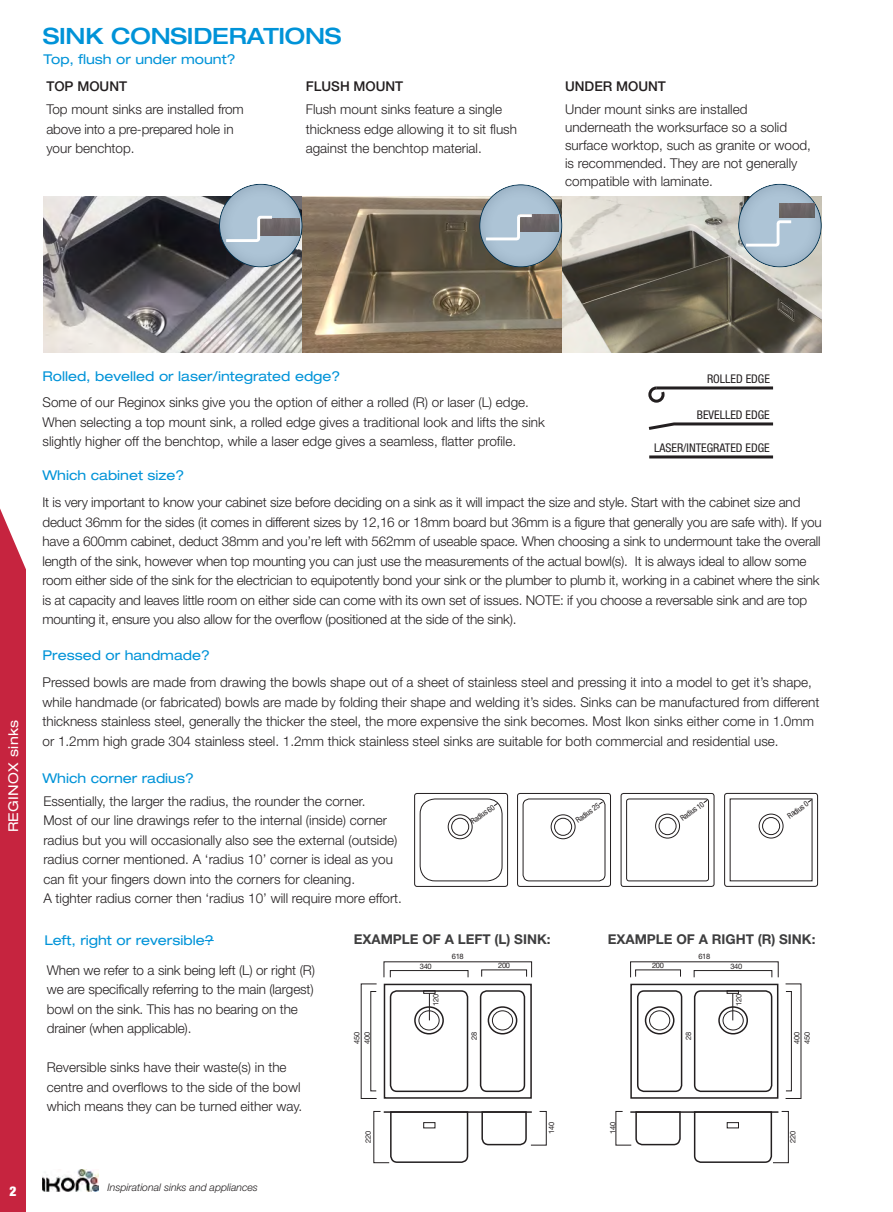
<style>
.page{position:relative;width:893px;height:1212px;background:#fff}
.page>*{position:absolute;margin:0;border:0;box-sizing:border-box;transform-origin:0 0}
.t1{font:500 expanded 22.5px "Helvetica Neue";letter-spacing:-.01em;color:#0093d8}
.t2{font:300 13.5px/19.5px "Helvetica Neue";color:#231f20}
.t3{font:expanded 13.5px "Helvetica Neue";color:#0093d8}
.t4{font:700 13.5px "Helvetica Neue";color:#3e3e3f}
.t5{font:500 13.5px "Helvetica Neue";color:#231f20}
.t6{font:expanded 13.5px "Helvetica Neue";letter-spacing:.025em;color:#fff}
.t7{font:900 condensed 13.5px "Helvetica Neue";color:#fff}
.t8{font:condensed 12px "Helvetica Neue";color:#231f20}
.t9{font:italic 300 10.5px "Helvetica Neue";color:#231f20}
.t10{font:condensed 7.8px "Helvetica Neue";color:#231f20}
.t11{font:7.5px "Helvetica Neue";letter-spacing:-.03em;color:#231f20}
</style>
<div class="page">
<div style="left:0;top:508px;width:26px;height:704px;background:#c6243f"></div>
<img style="left:43px;top:1169px;width:55px;height:22px">
<img style="left:44px;top:196px;width:777px;height:157px">
<div style="left:218px;top:183px;width:85px;height:85px;background:#173048;opacity:.24"></div>
<img style="left:273px;top:219px;width:26px;height:17px">
<div style="left:479px;top:183px;width:83px;height:85px;background:#173048;opacity:.24"></div>
<div style="left:738px;top:183px;width:84px;height:85px;background:#173048;opacity:.24"></div>
<svg style="left:225px;top:214px;width:48px;height:29px"></svg>
<img style="left:533px;top:214px;width:26px;height:17px">
<svg style="left:485px;top:213px;width:48px;height:29px"></svg>
<img style="left:780px;top:204px;width:35px;height:13px">
<svg style="left:745px;top:219px;width:48px;height:29px"></svg>
<svg style="left:648px;top:422px;width:126px;height:8px"></svg>
<hr style="left:649px;top:455px;width:124px;height:3px;background:#231f20">
<hr style="left:656px;top:386px;width:117px;height:3px;background:#231f20">
<svg style="left:648px;top:386px;width:18px;height:17px"></svg>
<hr style="left:384px;top:1111px;width:148px;height:2px;background:#231f20">
<svg style="left:373px;top:1111px;width:96px;height:53px"></svg>
<svg style="left:481px;top:1111px;width:66px;height:35px"></svg>
<div style="left:423px;top:1122px;width:12px;height:6px;border:1px solid #231f20"></div>
<div style="left:390px;top:970px;width:78px;height:7px;border:1px solid #231f20"></div>
<svg style="left:383px;top:983px;width:149px;height:116px"></svg>
<div style="left:423px;top:990px;width:12px;height:4px;border:1px solid #231f20"></div>
<hr style="left:630px;top:1111px;width:148px;height:2px;background:#231f20">
<svg style="left:693px;top:1111px;width:96px;height:53px"></svg>
<svg style="left:615px;top:1111px;width:66px;height:35px"></svg>
<div style="left:727px;top:1122px;width:12px;height:6px;border:1px solid #231f20"></div>
<div style="left:694px;top:970px;width:78px;height:7px;border:1px solid #231f20"></div>
<div style="left:786px;top:991px;width:6px;height:100px;border:1px solid #231f20"></div>
<svg style="left:630px;top:983px;width:149px;height:116px"></svg>
<div style="left:727px;top:990px;width:12px;height:4px;border:1px solid #231f20"></div>
<div style="left:655px;top:814px;width:25px;height:24px;border:1px solid #231f20;border-radius:50%"></div>
<div style="left:659px;top:817px;width:17px;height:18px;border:1px solid #231f20;border-radius:50%"></div>
<div style="left:621px;top:793px;width:93px;height:94px;border:1px solid #231f20;border-radius:3px"></div>
<div style="left:626px;top:798px;width:83px;height:83px;border:1px solid #231f20;border-radius:3px"></div>
<div style="left:724px;top:793px;width:94px;height:94px;border:1px solid #231f20;border-radius:3px"></div>
<div style="left:551px;top:814px;width:24px;height:25px;border:1px solid #231f20;border-radius:50%"></div>
<div style="left:554px;top:818px;width:18px;height:17px;border:1px solid #231f20;border-radius:50%"></div>
<div style="left:517px;top:793px;width:94px;height:94px;border:1px solid #231f20;border-radius:3px"></div>
<div style="left:523px;top:798px;width:82px;height:83px;border:1px solid #231f20;border-radius:6px"></div>
<div style="left:448px;top:814px;width:25px;height:25px;border:1px solid #231f20;border-radius:50%"></div>
<div style="left:451px;top:818px;width:18px;height:17px;border:1px solid #231f20;border-radius:50%"></div>
<div style="left:414px;top:793px;width:94px;height:94px;border:1px solid #231f20;border-radius:3px"></div>
<div style="left:420px;top:798px;width:82px;height:83px;border:1px solid #231f20;border-radius:15px"></div>
<svg style="left:729px;top:798px;width:84px;height:84px"></svg>
<p class="t1" style="left:43px;top:22px;width:300px">SINK CONSIDERATIONS</p>
<p class="t3" style="left:43px;top:51px;width:194px">Top, flush or under mount?</p>
<p class="t5" style="left:46px;top:78px;width:82px">TOP MOUNT</p>
<p class="t2" style="left:46px;top:99px;width:199px">Top mount sinks are installed from above into a pre-prepared hole in your benchtop.</p>
<p class="t5" style="left:306px;top:79px;width:99px">FLUSH MOUNT</p>
<p class="t2" style="left:306px;top:99px;width:213px">Flush mount sinks feature a single thickness edge allowing it to sit flush against the benchtop material.</p>
<p class="t5" style="left:565px;top:78px;width:102px">UNDER MOUNT</p>
<p class="t2" style="left:565px;top:100px;width:247px;line-height:18px">Under mount sinks are installed underneath the worksurface so a solid surface worktop, such as granite or wood, is recommended. They are not generally compatible with laminate.</p>
<p class="t6" style="left:5px;top:832px;width:114px;rotate:-90deg">REGINOX sinks</p>
<p class="t3" style="left:43px;top:368px;width:299px">Rolled, bevelled or laser/integrated edge?</p>
<p class="t2" style="left:43px;top:393px;width:504px">Some of our Reginox sinks give you the option of either a rolled (R) or laser (L) edge.<br>When selecting a top mount sink, a rolled edge gives a traditional look and lifts the sink slightly higher off the benchtop, while a laser edge gives a seamless, flatter profile.</p>
<p class="t8" style="left:707px;top:372px;width:64px">ROLLED EDGE</p>
<p class="t8" style="left:697px;top:408px;width:74px">BEVELLED EDGE</p>
<p class="t8" style="left:654px;top:441px;width:117px">LASER/INTEGRATED EDGE</p>
<p class="t3" style="left:43px;top:466px;width:144px">Which cabinet size?</p>
<p class="t2" style="left:43px;top:492px;width:781px">It is very important to know your cabinet size before deciding on a sink as it will impact the size and style. Start with the cabinet size and deduct 36mm for the sides (it comes in different sizes by 12,16 or 18mm board but 36mm is a figure that generally you are safe with). If you have a 600mm cabinet, deduct 38mm and you’re left with 562mm of useable space. When choosing a sink to undermount take the overall length of the sink, however when top mounting you can just use the measurements of the actual bowl(s). It is always ideal to allow some room either side of the sink for the electrician to equipotently bond your sink or the plumber to plumb it, working in a cabinet where the sink is at capacity and leaves little room on either side can come with its own set of issues. NOTE: if you choose a reversable sink and are top mounting it, ensure you also allow for the overflow (positioned at the side of the sink).</p>
<p class="t3" style="left:43px;top:647px;width:169px">Pressed or handmade?</p>
<p class="t2" style="left:43px;top:673px;width:778px">Pressed bowls are made from drawing the bowls shape out of a sheet of stainless steel and pressing it into a model to get it’s shape, while handmade (or fabricated) bowls are made by folding their shape and welding it’s sides. Sinks can be manufactured from different thickness stainless steel, generally the thicker the steel, the more expensive the sink becomes. Most Ikon sinks either come in 1.0mm or 1.2mm high grade 304 stainless steel. 1.2mm thick stainless steel sinks are suitable for both commercial and residential use.</p>
<p class="t3" style="left:43px;top:769px;width:153px">Which corner radius?</p>
<p class="t2" style="left:43px;top:791px;width:360px">Essentially, the larger the radius, the rounder the corner.<br>Most of our line drawings refer to the internal (inside) corner radius but you will occasionally also see the external (outside) radius corner mentioned. A ‘radius 10’ corner is ideal as you can fit your fingers down into the corners for cleaning.<br>A tighter radius corner then ‘radius 10’ will require more effort.</p>
<p class="t10" style="left:786px;top:813px;width:25px;rotate:-35deg">Radius 0</p>
<p class="t10" style="left:574px;top:817px;width:29px;rotate:-35deg">Radius 25</p>
<p class="t10" style="left:679px;top:815px;width:29px;rotate:-35deg">Radius 10</p>
<p class="t10" style="left:469px;top:818px;width:29px;rotate:-35deg">Radius 60</p>
<p class="t3" style="left:44px;top:932px;width:171px">Left, right or reversible?</p>
<p class="t2" style="left:47px;top:960px;width:270px">When we refer to a sink being left (L) or right (R) we are specifically referring to the main (largest) bowl on the sink. This has no bearing on the drainer (when applicable).</p>
<p class="t2" style="left:47px;top:1057px;width:257px">Reversible sinks have their waste(s) in the centre and overflows to the side of the bowl which means they can be turned either way.</p>
<p class="t4" style="left:354px;top:929px;width:198px">EXAMPLE OF A LEFT (L) SINK:</p>
<p class="t11" style="left:352px;top:1044px;width:14px;rotate:-90deg">450</p>
<p class="t11" style="left:363px;top:1044px;width:14px;rotate:-90deg">400</p>
<p class="t11" style="left:364px;top:1143px;width:14px;rotate:-90deg">220</p>
<p class="t11" style="left:420px;top:962px;width:14px">340</p>
<p class="t11" style="left:431px;top:1006px;width:14px;rotate:-90deg">120</p>
<p class="t11" style="left:452px;top:952px;width:14px">618</p>
<p class="t11" style="left:470px;top:1040px;width:10px;rotate:-90deg">28</p>
<p class="t11" style="left:498px;top:961px;width:14px">200</p>
<p class="t11" style="left:547px;top:1134px;width:14px;rotate:-90deg">140</p>
<p class="t4" style="left:608px;top:929px;width:209px">EXAMPLE OF A RIGHT (R) SINK:</p>
<p class="t11" style="left:608px;top:1134px;width:14px;rotate:-90deg">140</p>
<p class="t11" style="left:652px;top:961px;width:14px">200</p>
<p class="t11" style="left:698px;top:952px;width:14px">618</p>
<p class="t11" style="left:684px;top:1040px;width:10px;rotate:-90deg">28</p>
<p class="t11" style="left:730px;top:962px;width:14px">340</p>
<p class="t11" style="left:734px;top:1006px;width:14px;rotate:-90deg">120</p>
<p class="t11" style="left:792px;top:1044px;width:14px;rotate:-90deg">400</p>
<p class="t11" style="left:803px;top:1044px;width:14px;rotate:-90deg">450</p>
<p class="t11" style="left:788px;top:1143px;width:14px;rotate:-90deg">220</p>
<p class="t7" style="left:10px;top:1183px;width:9px">2</p>
<p class="t9" style="left:108px;top:1181px;width:152px">Inspirational sinks and appliances</p>
</div>
